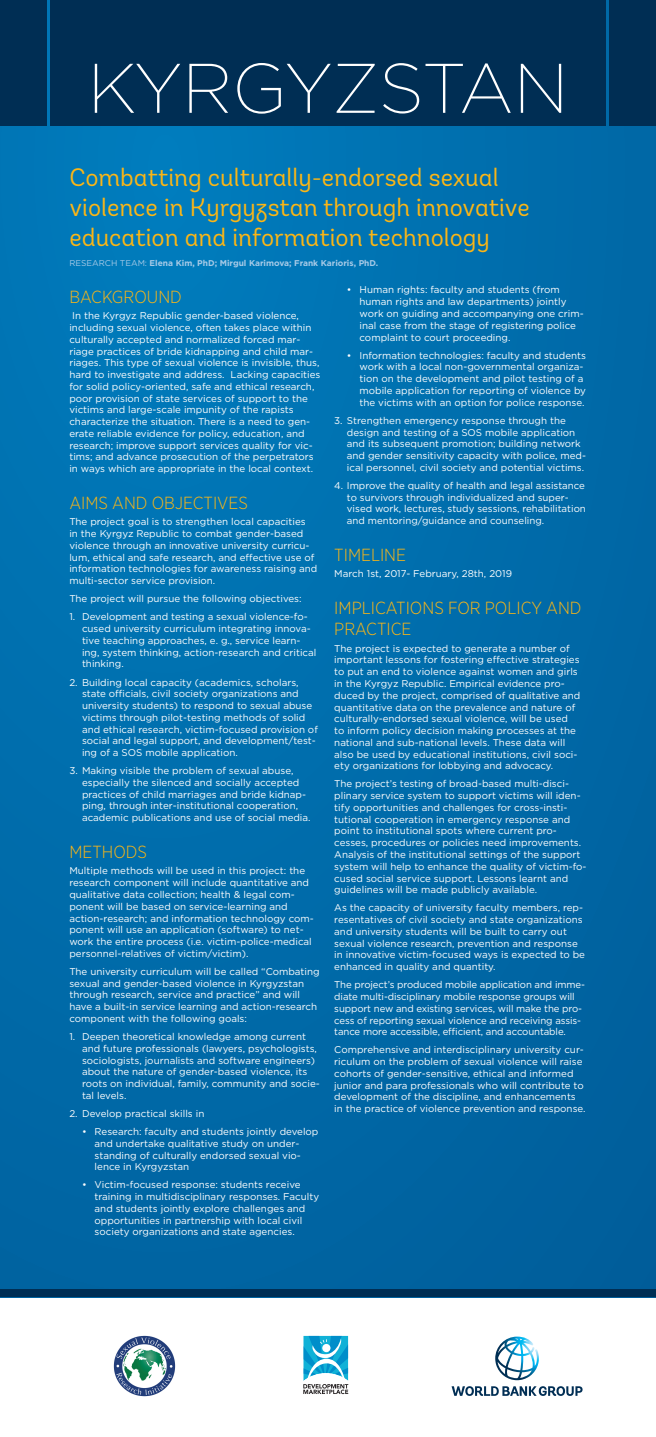
<style>
.page{position:relative;width:656px;height:1437px;background:#fff}
.page>*{position:absolute;margin:0;border:0;box-sizing:border-box;transform-origin:0 0}
.t1{font:200 70px "Gotham";letter-spacing:-.01em;color:#fff}
.t2{font:25.2px/30.2px "Andes";color:#fcb615}
.t3{font:300 17.5px/21px "Gotham Narrow";color:#fcb615}
.t4{font:9.8px/11.8px "Gotham";color:#fff}
.t5{font:700 8.4px "Gotham";color:#a7cae7}
.s1{font-weight:400}
</style>
<div class="page">
<svg style="left:495px;top:1336px;width:43px;height:44px"></svg>
<svg style="left:451px;top:1386px;width:131px;height:9px"></svg>
<svg style="left:303px;top:1335px;width:46px;height:60px"></svg>
<img style="left:113px;top:1335px;width:63px;height:62px">
<div style="left:0;top:0;width:655px;height:1297px;background:linear-gradient(to right,#0073b2,#0066a4)"></div>
<div style="left:50px;top:0;width:555px;height:126px;background:#002e54"></div>
<div style="left:0;top:0;width:46px;height:126px;background:#002e54"></div>
<div style="left:0;top:1289px;width:655px;height:8px;background:#002e54"></div>
<div style="left:609px;top:0;width:46px;height:126px;background:#002e54"></div>
<h1 class="t1" style="left:87px;top:45px;width:482px">KYRGYZSTAN</h1>
<h2 class="t2" style="left:69px;top:162px;width:461px">Combatting culturally-endorsed sexual violence in Kyrgyzstan through innovative education and information technology</h2>
<p class="t5" style="left:69px;top:257px;width:310px"><span class="s1">RESEARCH TEAM:</span> Elena Kim, PhD; Mirgul Karimova; Frank Karioris, PhD.</p>
<h3 class="t3" style="left:69px;top:286px;width:114px">BACKGROUND</h3>
<p class="t4" style="left:69px;top:310px;width:252px">In the Kyrgyz Republic gender-based violence, including sexual violence, often takes place within culturally accepted and normalized forced mar&shy;riage practices of bride kidnapping and child mar&shy;riages. This type of sexual violence is invisible, thus, hard to investigate and address. Lacking capacities for solid policy-oriented, safe and ethical research, poor provision of state services of support to the victims and large-scale impunity of the rapists characterize the situation. There is a need to gen&shy;erate reliable evidence for policy, education, and research; improve support services quality for vic&shy;tims; and advance prosecution of the perpetrators in ways which are appropriate in the local context.</p>
<h3 class="t3" style="left:69px;top:492px;width:180px">AIMS AND OBJECTIVES</h3>
<p class="t4" style="left:69px;top:516px;width:249px">The project goal is to strengthen local capacities<br>in the Kyrgyz Republic to combat gender-based violence through an innovative university curricu&shy;lum, ethical and safe research, and effective use of information technologies for awareness raising and multi-sector service provision.</p>
<p class="t4" style="left:69px;top:593px;width:234px">The project will pursue the following objectives:</p>
<p class="t4" style="left:82px;top:611px;width:236px;text-indent:-13px">1. Development and testing a sexual violence-fo&shy;cused university curriculum integrating innova&shy;tive teaching approaches, e. g., service learn&shy;ing, system thinking, action-research and critical thinking.</p>
<p class="t4" style="left:82px;top:676px;width:237px;text-indent:-13px">2. Building local capacity (academics, scholars, state officials, civil society organizations and university students) to respond to sexual abuse victims through pilot-testing methods of solid and ethical research, victim-focused provision of social and legal support, and development/test&shy;ing of a SOS mobile application.</p>
<p class="t4" style="left:82px;top:764px;width:230px;text-indent:-13px">3. Making visible the problem of sexual abuse, especially the silenced and socially accepted practices of child marriages and bride kidnap&shy;ping, through inter-institutional cooperation, academic publications and use of social media.</p>
<h3 class="t3" style="left:69px;top:841px;width:79px">METHODS</h3>
<p class="t4" style="left:69px;top:865px;width:246px">Multiple methods will be used in this project: the research component will include quantitative and qualitative data collection; health &amp; legal com&shy;ponent will be based on service-learning and action-research; and information technology com&shy;ponent will use an application (software) to net&shy;work the entire process (i.e. victim-police-medical personnel-relatives of victim/victim).</p>
<p class="t4" style="left:69px;top:965px;width:252px">The university curriculum will be called “Combating sexual and gender-based violence in Kyrgyzstan through research, service and practice” and will have a built-in service learning and action-research component with the following goals:</p>
<p class="t4" style="left:82px;top:1030px;width:239px;text-indent:-13px">1. Deepen theoretical knowledge among current and future professionals (lawyers, psychologists, sociologists, journalists and software engineers) about the nature of gender-based violence, its roots on individual, family, community and socie&shy;tal levels.</p>
<p class="t4" style="left:69px;top:1107px;width:136px">2. Develop practical skills in</p>
<p class="t4" style="left:95px;top:1125px;width:225px;text-indent:-13px">• Research: faculty and students jointly develop and undertake qualitative study on under&shy;standing of culturally endorsed sexual vio&shy;lence in Kyrgyzstan</p>
<p class="t4" style="left:95px;top:1178px;width:226px;text-indent:-13px">• Victim-focused response: students receive training in multidisciplinary responses. Faculty and students jointly explore challenges and opportunities in partnership with local civil society organizations and state agencies.</p>
<p class="t4" style="left:359px;top:284px;width:225px;text-indent:-13px">• Human rights: faculty and students (from human rights and law departments) jointly work on guiding and accompanying one crim&shy;inal case from the stage of registering police complaint to court proceeding.</p>
<p class="t4" style="left:359px;top:349px;width:228px;text-indent:-13px">• Information technologies: faculty and students work with a local non-governmental organiza&shy;tion on the development and pilot testing of a mobile application for reporting of violence by the victims with an option for police response.</p>
<p class="t4" style="left:347px;top:414px;width:240px;text-indent:-13px">3. Strengthen emergency response through the design and testing of a SOS mobile application and its subsequent promotion; building network and gender sensitivity capacity with police, med&shy;ical personnel, civil society and potential victims.</p>
<p class="t4" style="left:346px;top:479px;width:240px;text-indent:-13px">4. Improve the quality of health and legal assistance to survivors through individualized and super&shy;vised work, lectures, study sessions, rehabilitation and mentoring/guidance and counseling.</p>
<h3 class="t3" style="left:334px;top:544px;width:73px">TIMELINE</h3>
<p class="t4" style="left:334px;top:568px;width:179px">March 1st, 2017- February, 28th, 2019</p>
<h3 class="t3" style="left:334px;top:597px;width:248px">IMPLICATIONS FOR POLICY AND<br>PRACTICE</h3>
<p class="t4" style="left:334px;top:642px;width:247px">The project is expected to generate a number of important lessons for fostering effective strategies to put an end to violence against women and girls in the Kyrgyz Republic. Empirical evidence pro&shy;duced by the project, comprised of qualitative and quantitative data on the prevalence and nature of culturally-endorsed sexual violence, will be used to inform policy decision making processes at the national and sub-national levels. These data will also be used by educational institutions, civil soci&shy;ety organizations for lobbying and advocacy.</p>
<p class="t4" style="left:334px;top:778px;width:254px">The project’s testing of broad-based multi-disci&shy;plinary service system to support victims will iden&shy;tify opportunities and challenges for cross-insti&shy;tutional cooperation in emergency response and point to institutional spots where current pro&shy;cesses, procedures or policies need improvements.<br>Analysis of the institutional settings of the support system will help to enhance the quality of victim-fo&shy;cused social service support. Lessons learnt and guidelines will be made publicly available.</p>
<p class="t4" style="left:334px;top:901px;width:252px">As the capacity of university faculty members, rep&shy;resentatives of civil society and state organizations and university students will be built to carry out sexual violence research, prevention and response in innovative victim-focused ways is expected to be enhanced in quality and quantity.</p>
<p class="t4" style="left:334px;top:978px;width:252px">The project’s produced mobile application and imme&shy;diate multi-disciplinary mobile response groups will support new and existing services, will make the pro&shy;cess of reporting sexual violence and receiving assis&shy;tance more accessible, efficient, and accountable.</p>
<p class="t4" style="left:334px;top:1043px;width:253px">Comprehensive and interdisciplinary university cur&shy;riculum on the problem of sexual violence will raise cohorts of gender-sensitive, ethical and informed junior and para professionals who will contribute to development of the discipline, and enhancements in the practice of violence prevention and response.</p>
</div>
